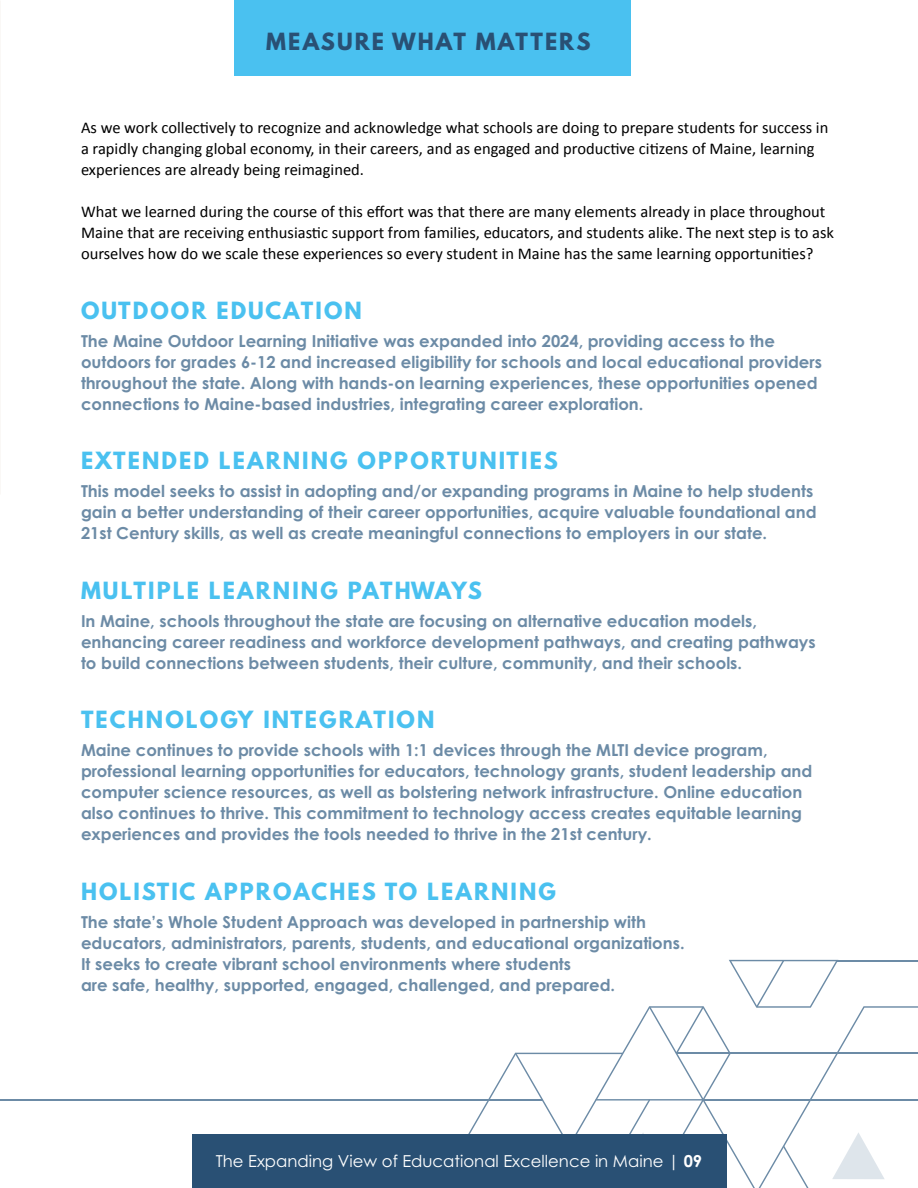
<style>
.page{position:relative;width:918px;height:1188px;background:#fff}
.page>*{position:absolute;margin:0;border:0;box-sizing:border-box;transform-origin:0 0}
.t1{font:700 21px "League Spartan";letter-spacing:.1em;color:#4ac1f0}
.t2{font:700 21px "League Spartan";letter-spacing:.1em;color:#295074}
.t3{font:700 16.5px/21px "Century Gothic Pro";color:#6c8ba6}
.t4{font:16.5px/21px "Calibri";color:#000}
.t5{font:16.5px "Century Gothic Pro";color:#fff}
.s1{font-weight:700}
</style>
<div class="page">
<hr style="left:0;top:1099px;width:542px;height:2px;background:#6c8ba6">
<svg style="left:468px;top:960px;width:450px;height:228px"></svg>
<hr style="left:837px;top:960px;width:81px;height:1px;background:#6c8ba6">
<div style="left:234px;top:0;width:397px;height:75px;background:#4ac1f0"></div>
<div style="left:192px;top:1134px;width:534px;height:54px;background:#295074"></div>
<p class="t2" style="left:266px;top:25px;width:326px">MEASURE WHAT MATTERS</p>
<p class="t4" style="left:81px;top:117px;width:749px">As we work collectively to recognize and acknowledge what schools are doing to prepare students for success in a rapidly changing global economy, in their careers, and as engaged and productive citizens of Maine, learning experiences are already being reimagined.</p>
<p class="t4" style="left:81px;top:201px;width:755px">What we learned during the course of this effort was that there are many elements already in place throughout<br>Maine that are receiving enthusiastic support from families, educators, and students alike. The next step is to ask ourselves how do we scale these experiences so every student in Maine has the same learning opportunities?</p>
<p class="t1" style="left:81px;top:294px;width:282px">OUTDOOR EDUCATION</p>
<p class="t3" style="left:81px;top:330px;width:743px">The Maine Outdoor Learning Initiative was expanded into 2024, providing access to the outdoors for grades 6-12 and increased eligibility for schools and local educational providers throughout the state. Along with hands-on learning experiences, these opportunities opened connections to Maine-based industries, integrating career exploration.</p>
<p class="t1" style="left:81px;top:444px;width:479px">EXTENDED LEARNING OPPORTUNITIES</p>
<p class="t3" style="left:81px;top:480px;width:737px">This model seeks to assist in adopting and/or expanding programs in Maine to help students gain a better understanding of their career opportunities, acquire valuable foundational and<br>21st Century skills, as well as create meaningful connections to employers in our state.</p>
<p class="t1" style="left:81px;top:574px;width:403px">MULTIPLE LEARNING PATHWAYS</p>
<p class="t3" style="left:81px;top:610px;width:736px">In Maine, schools throughout the state are focusing on alternative education models, enhancing career readiness and workforce development pathways, and creating pathways to build connections between students, their culture, community, and their schools.</p>
<p class="t1" style="left:81px;top:703px;width:355px">TECHNOLOGY INTEGRATION</p>
<p class="t3" style="left:81px;top:739px;width:733px">Maine continues to provide schools with 1:1 devices through the MLTI device program, professional learning opportunities for educators, technology grants, student leadership and computer science resources, as well as bolstering network infrastructure. Online education also continues to thrive. This commitment to technology access creates equitable learning experiences and provides the tools needed to thrive in the 21st century.</p>
<p class="t1" style="left:81px;top:875px;width:477px">HOLISTIC APPROACHES TO LEARNING</p>
<p class="t3" style="left:81px;top:911px;width:605px">The state’s Whole Student Approach was developed in partnership with educators, administrators, parents, students, and educational organizations.<br>It seeks to create vibrant school environments where students<br>are safe, healthy, supported, engaged, challenged, and prepared.</p>
<p class="t5" style="left:216px;top:1151px;width:488px">The Expanding View of Educational Excellence in Maine | <span class="s1">09</span></p>
</div>
